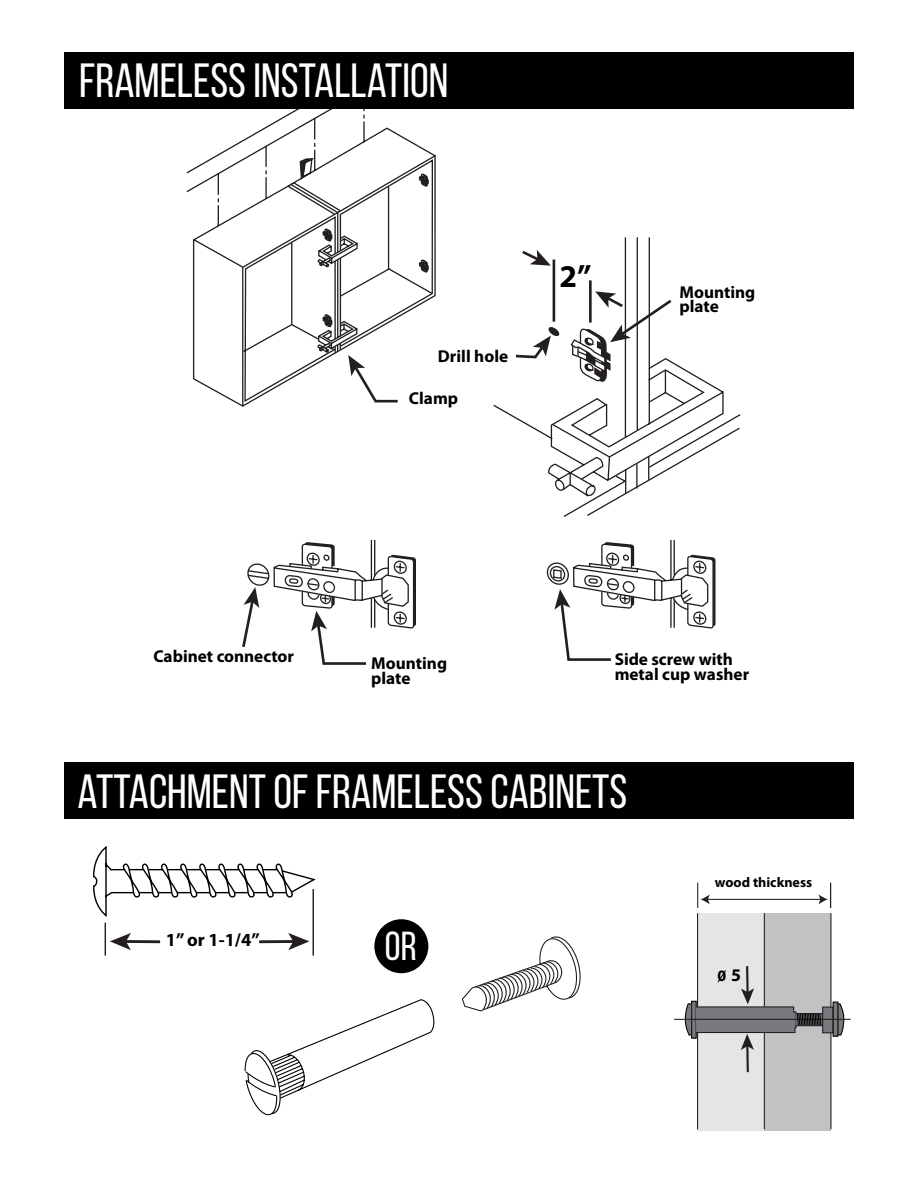
<style>
.page{position:relative;width:918px;height:1188px;background:#fff}
.page>*{position:absolute;margin:0;border:0;box-sizing:border-box;transform-origin:0 0}
.t1{font:48px "Bebas Neue";color:#fff}
.t2{font:40.5px "Bebas Neue";color:#fff}
.t3{font:700 31.8px "Myriad Pro";color:#000}
.t4{font:700 18.45px "Myriad Pro";color:#000}
.t5{font:700 17.25px/14.5px "Myriad Pro";color:#000}
.t6{font:700 15.9px "Myriad Pro";color:#000}
.t7{font:700 14.1px "Myriad Pro";color:#000}
.s1{font-size:17.85px}
</style>
<div class="page">
<div style="left:64px;top:763px;width:790px;height:56px;background:#000"></div>
<svg style="left:242px;top:559px;width:174px;height:106px"></svg>
<svg style="left:493px;top:237px;width:157px;height:180px"></svg>
<hr style="left:553px;top:260px;width:2px;height:62px;background:#231f20">
<hr style="left:589px;top:280px;width:3px;height:43px;background:#231f20">
<svg style="left:519px;top:248px;width:32px;height:18px"></svg>
<svg style="left:185px;top:108px;width:252px;height:451px"></svg>
<svg style="left:513px;top:291px;width:228px;height:370px"></svg>
<hr style="left:259px;top:940px;width:35px;height:3px;background:#231f20">
<svg style="left:288px;top:933px;width:21px;height:17px"></svg>
<hr style="left:125px;top:940px;width:35px;height:3px;background:#231f20">
<svg style="left:110px;top:933px;width:21px;height:17px"></svg>
<hr style="left:313px;top:889px;width:1px;height:67px;background:#231f20">
<hr style="left:105px;top:923px;width:1px;height:33px;background:#231f20">
<svg style="left:93px;top:847px;width:223px;height:70px"></svg>
<svg style="left:838px;top:1003px;width:7px;height:33px"></svg>
<div style="left:698px;top:913px;width:66px;height:217px;background:#e4e5e6"></div>
<div style="left:764px;top:913px;width:67px;height:217px;background:#c1c2c4"></div>
<hr style="left:764px;top:913px;width:1px;height:216px;background:#231f20">
<hr style="left:697px;top:913px;width:1px;height:216px;background:#231f20">
<hr style="left:830px;top:913px;width:1px;height:216px;background:#231f20">
<svg style="left:245px;top:1000px;width:190px;height:116px"></svg>
<svg style="left:461px;top:936px;width:120px;height:76px"></svg>
<svg style="left:821px;top:1013px;width:1px;height:13px"></svg>
<div style="left:822px;top:1007px;width:12px;height:26px;background:#797a7d;border:1px solid #231f20"></div>
<svg style="left:833px;top:1002px;width:5px;height:35px"></svg>
<hr style="left:707px;top:899px;width:114px;height:1px;background:#231f20">
<svg style="left:697px;top:883px;width:13px;height:25px"></svg>
<svg style="left:819px;top:883px;width:12px;height:25px"></svg>
<hr style="left:674px;top:1019px;width:177px;height:1px;background:#231f20">
<svg style="left:684px;top:964px;width:137px;height:110px"></svg>
<div style="left:64px;top:52px;width:790px;height:56px;background:#000"></div>
<div style="left:374px;top:919px;width:54px;height:54px;background:#000;border-radius:50%"></div>
<h1 class="t1" style="left:79px;top:54px;width:371px">FRAMELESS INSTALLATION</h1>
<p class="t5" style="left:438px;top:348px;width:72px">Drill hole</p>
<p class="t5" style="left:409px;top:391px;width:51px">Clamp</p>
<h3 class="t3" style="left:560px;top:256px;width:34px">2”</h3>
<p class="t5" style="left:679px;top:284px;width:77px">Mounting plate</p>
<p class="t5" style="left:153px;top:649px;width:142px">Cabinet connector</p>
<p class="t5" style="left:371px;top:655px;width:77px">Mounting plate</p>
<p class="t5" style="left:615px;top:651px;width:136px">Side screw with metal cup washer</p>
<h1 class="t1" style="left:78px;top:765px;width:551px">ATTACHMENT OF FRAMELESS CABINETS</h1>
<p class="t4" style="left:166px;top:928px;width:95px">1” or 1-1/4”</p>
<h2 class="t2" style="left:385px;top:924px;width:33px">OR</h2>
<p class="t7" style="left:715px;top:873px;width:99px">wood thickness</p>
<p class="t6" style="left:718px;top:966px;width:25px">0 <span class="s1">5</span></p>
</div>
